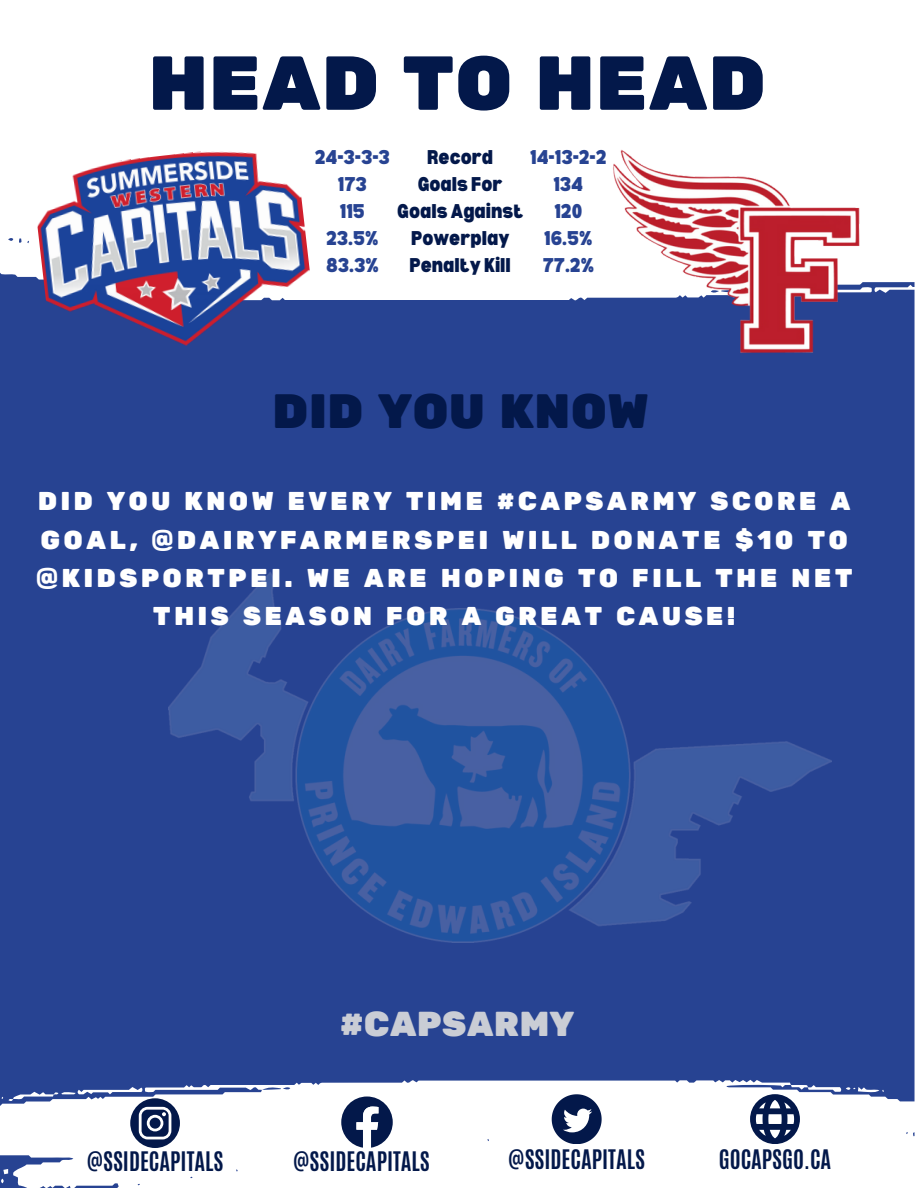
<style>
.page{position:relative;width:918px;height:1188px;background:#fff}
.page>*{position:absolute;margin:0;border:0;box-sizing:border-box;transform-origin:0 0}
.t1{font:76.35px "Rubik One";color:#03184a}
.t2{font:48px "Rubik One";color:#03184a}
.t3{font:34.5px "Rubik One";color:#cacdd5}
.t4{font:25.65px/38.2px "Rubik One";letter-spacing:.12em;color:#fff;text-align:center}
.t5{font:700 22.5px "Antonio";color:#03184a}
.t6{font:900 semi-condensed 19.5px "Bernoru";color:#274392}
.t7{font:900 semi-condensed 19.5px "Bernoru";color:#03184a}
</style>
<div class="page">
<div style="left:0;top:301px;width:915px;height:779px;background:#274392"></div>
<svg style="left:0;top:1080px;width:915px;height:108px"></svg>
<svg style="left:1px;top:1169px;width:7px;height:14px"></svg>
<svg style="left:9px;top:1087px;width:171px;height:61px"></svg>
<svg style="left:341px;top:1097px;width:52px;height:51px"></svg>
<svg style="left:552px;top:1094px;width:49px;height:50px"></svg>
<svg style="left:750px;top:1085px;width:134px;height:59px"></svg>
<img style="left:168px;top:571px;width:663px;height:371px">
<svg style="left:0;top:208px;width:915px;height:93px"></svg>
<svg style="left:874px;top:285px;width:41px;height:8px"></svg>
<img style="left:31px;top:151px;width:286px;height:210px">
<img style="left:613px;top:149px;width:246px;height:225px">
<p class="t1" style="left:148px;top:39px;width:619px">HEAD TO HEAD</p>
<p class="t7" style="left:427px;top:146px;width:67px">Record</p>
<p class="t7" style="left:418px;top:173px;width:87px">Goals For</p>
<p class="t7" style="left:397px;top:200px;width:127px">Goals Against</p>
<p class="t7" style="left:411px;top:227px;width:100px">Powerplay</p>
<p class="t7" style="left:410px;top:254px;width:103px">Penalty Kill</p>
<p class="t6" style="left:315px;top:146px;width:77px">24-3-3-3</p>
<p class="t6" style="left:338px;top:173px;width:31px">173</p>
<p class="t6" style="left:340px;top:200px;width:26px">115</p>
<p class="t6" style="left:326px;top:227px;width:54px">23.5%</p>
<p class="t6" style="left:326px;top:254px;width:54px">83.3%</p>
<p class="t6" style="left:530px;top:146px;width:78px">14-13-2-2</p>
<p class="t6" style="left:553px;top:173px;width:31px">134</p>
<p class="t6" style="left:554px;top:200px;width:29px">120</p>
<p class="t6" style="left:544px;top:227px;width:50px">16.5%</p>
<p class="t6" style="left:543px;top:254px;width:53px">77.2%</p>
<p class="t2" style="left:272px;top:383px;width:379px">DID YOU KNOW</p>
<p class="t4" style="left:36px;top:483px;width:819px">DID YOU KNOW EVERY TIME #CAPSARMY SCORE A GOAL, @DAIRYFARMERSPEI WILL DONATE $10 TO @KIDSPORTPEI. WE ARE HOPING TO FILL THE NET THIS SEASON FOR A GREAT CAUSE!</p>
<p class="t3" style="left:340px;top:1004px;width:236px">#CAPSARMY</p>
<p class="t5" style="left:87px;top:1145px;width:138px">@SSIDECAPITALS</p>
<p class="t5" style="left:293px;top:1145px;width:138px">@SSIDECAPITALS</p>
<p class="t5" style="left:508px;top:1143px;width:138px">@SSIDECAPITALS</p>
<p class="t5" style="left:719px;top:1143px;width:114px">GOCAPSGO.CA</p>
</div>
